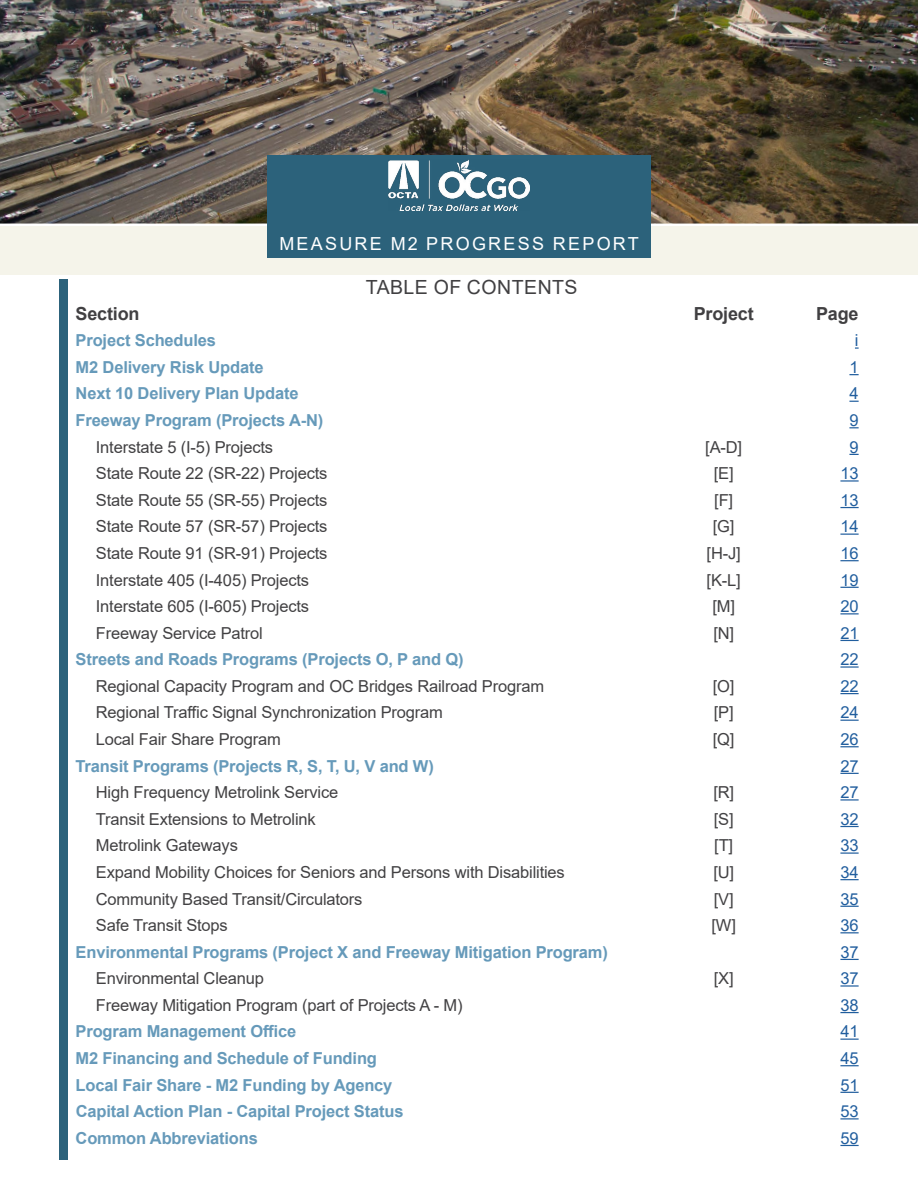
<style>
.page{position:relative;width:918px;height:1188px;background:#fff}
.page>*{position:absolute;margin:0;border:0;box-sizing:border-box;transform-origin:0 0}
.t1{font:19.5px "Arial";letter-spacing:.025em;color:#414042}
.t2{font:18px "Arial";letter-spacing:.125em;color:#fff}
.t3{font:700 18px "Arial";letter-spacing:-.01em;color:#414042}
.t4{font:16.5px "Arial";letter-spacing:-.01em;color:#424143}
.t5{font:700 16.5px/26.5px "Arial";letter-spacing:-.01em;color:#669aba}
.t6{font:16.5px "Arial";letter-spacing:-.01em;color:#215e9e}
</style>
<div class="page">
<div style="left:0;top:226px;width:918px;height:48px;background:#f5f4ea"></div>
<div style="left:59px;top:280px;width:8px;height:880px;background:#2c627b"></div>
<svg style="left:840px;top:480px;width:19px;height:2px"></svg>
<svg style="left:840px;top:507px;width:19px;height:1px"></svg>
<svg style="left:840px;top:534px;width:19px;height:1px"></svg>
<svg style="left:840px;top:560px;width:19px;height:1px"></svg>
<svg style="left:840px;top:587px;width:19px;height:1px"></svg>
<svg style="left:840px;top:613px;width:19px;height:1px"></svg>
<svg style="left:840px;top:640px;width:19px;height:1px"></svg>
<svg style="left:840px;top:666px;width:19px;height:2px"></svg>
<svg style="left:840px;top:693px;width:19px;height:1px"></svg>
<svg style="left:840px;top:720px;width:19px;height:1px"></svg>
<svg style="left:840px;top:746px;width:19px;height:1px"></svg>
<svg style="left:840px;top:773px;width:19px;height:1px"></svg>
<svg style="left:840px;top:799px;width:19px;height:2px"></svg>
<svg style="left:840px;top:826px;width:19px;height:1px"></svg>
<svg style="left:840px;top:852px;width:19px;height:2px"></svg>
<svg style="left:840px;top:879px;width:19px;height:1px"></svg>
<svg style="left:840px;top:906px;width:19px;height:1px"></svg>
<svg style="left:840px;top:932px;width:19px;height:1px"></svg>
<svg style="left:840px;top:959px;width:19px;height:1px"></svg>
<svg style="left:840px;top:985px;width:19px;height:2px"></svg>
<svg style="left:840px;top:1012px;width:19px;height:1px"></svg>
<svg style="left:840px;top:1039px;width:19px;height:1px"></svg>
<svg style="left:840px;top:1065px;width:19px;height:1px"></svg>
<svg style="left:840px;top:1092px;width:19px;height:1px"></svg>
<svg style="left:840px;top:1118px;width:19px;height:1px"></svg>
<svg style="left:840px;top:1145px;width:19px;height:1px"></svg>
<img style="left:0;top:0;width:918px;height:224px">
<div style="left:267px;top:155px;width:384px;height:103px;background:#2c627b"></div>
<img style="left:388px;top:160px;width:142px;height:51px">
<p class="t2" style="left:279px;top:232px;width:361px">MEASURE M2 PROGRESS REPORT</p>
<p class="t1" style="left:366px;top:274px;width:213px">TABLE OF CONTENTS</p>
<p class="t3" style="left:76px;top:301px;width:65px">Section</p>
<p class="t3" style="left:694px;top:301px;width:61px">Project</p>
<p class="t3" style="left:816px;top:301px;width:44px">Page</p>
<p class="t5" style="left:76px;top:327px;width:142px">Project Schedules</p>
<p class="t6" style="left:855px;top:329px;width:5px">i</p>
<p class="t5" style="left:76px;top:354px;width:190px">M2 Delivery Risk Update</p>
<p class="t6" style="left:849px;top:356px;width:11px">1</p>
<p class="t5" style="left:76px;top:381px;width:224px">Next 10 Delivery Plan Update</p>
<p class="t6" style="left:849px;top:382px;width:11px">4</p>
<p class="t5" style="left:76px;top:407px;width:249px">Freeway Program (Projects A-N)</p>
<p class="t6" style="left:849px;top:409px;width:11px">9</p>
<p class="t4" style="left:96px;top:435px;width:179px">Interstate 5 (I-5) Projects</p>
<p class="t4" style="left:705px;top:435px;width:38px">[A-D]</p>
<p class="t6" style="left:849px;top:435px;width:11px">9</p>
<p class="t4" style="left:96px;top:462px;width:233px">State Route 22 (SR-22) Projects</p>
<p class="t4" style="left:714px;top:462px;width:21px">[E]</p>
<p class="t6" style="left:840px;top:462px;width:20px">13</p>
<p class="t4" style="left:96px;top:489px;width:233px">State Route 55 (SR-55) Projects</p>
<p class="t4" style="left:714px;top:489px;width:20px">[F]</p>
<p class="t6" style="left:840px;top:489px;width:20px">13</p>
<p class="t4" style="left:96px;top:515px;width:233px">State Route 57 (SR-57) Projects</p>
<p class="t4" style="left:713px;top:515px;width:23px">[G]</p>
<p class="t6" style="left:840px;top:515px;width:20px">14</p>
<p class="t4" style="left:96px;top:542px;width:233px">State Route 91 (SR-91) Projects</p>
<p class="t4" style="left:707px;top:542px;width:36px">[H-J]</p>
<p class="t6" style="left:840px;top:542px;width:20px">16</p>
<p class="t4" style="left:96px;top:568px;width:215px">Interstate 405 (I-405) Projects</p>
<p class="t4" style="left:707px;top:568px;width:36px">[K-L]</p>
<p class="t6" style="left:840px;top:568px;width:20px">19</p>
<p class="t4" style="left:96px;top:595px;width:215px">Interstate 605 (I-605) Projects</p>
<p class="t4" style="left:712px;top:595px;width:24px">[M]</p>
<p class="t6" style="left:840px;top:595px;width:20px">20</p>
<p class="t4" style="left:96px;top:622px;width:169px">Freeway Service Patrol</p>
<p class="t4" style="left:713px;top:622px;width:22px">[N]</p>
<p class="t6" style="left:840px;top:622px;width:20px">21</p>
<p class="t5" style="left:76px;top:646px;width:390px">Streets and Roads Programs (Projects O, P and Q)</p>
<p class="t6" style="left:840px;top:648px;width:20px">22</p>
<p class="t4" style="left:96px;top:675px;width:450px">Regional Capacity Program and OC Bridges Railroad Program</p>
<p class="t4" style="left:713px;top:675px;width:23px">[O]</p>
<p class="t6" style="left:840px;top:675px;width:20px">22</p>
<p class="t4" style="left:96px;top:701px;width:349px">Regional Traffic Signal Synchronization Program</p>
<p class="t4" style="left:714px;top:701px;width:21px">[P]</p>
<p class="t6" style="left:840px;top:701px;width:20px">24</p>
<p class="t4" style="left:96px;top:728px;width:187px">Local Fair Share Program</p>
<p class="t4" style="left:713px;top:728px;width:23px">[Q]</p>
<p class="t6" style="left:840px;top:728px;width:20px">26</p>
<p class="t5" style="left:76px;top:753px;width:360px">Transit Programs (Projects R, S, T, U, V and W)</p>
<p class="t6" style="left:840px;top:754px;width:20px">27</p>
<p class="t4" style="left:96px;top:781px;width:244px">High Frequency Metrolink Service</p>
<p class="t4" style="left:713px;top:781px;width:22px">[R]</p>
<p class="t6" style="left:840px;top:781px;width:20px">27</p>
<p class="t4" style="left:96px;top:808px;width:222px">Transit Extensions to Metrolink</p>
<p class="t4" style="left:714px;top:808px;width:21px">[S]</p>
<p class="t6" style="left:840px;top:808px;width:20px">32</p>
<p class="t4" style="left:96px;top:834px;width:144px">Metrolink Gateways</p>
<p class="t4" style="left:714px;top:834px;width:20px">[T]</p>
<p class="t6" style="left:840px;top:834px;width:20px">33</p>
<p class="t4" style="left:96px;top:861px;width:471px">Expand Mobility Choices for Seniors and Persons with Disabilities</p>
<p class="t4" style="left:713px;top:861px;width:22px">[U]</p>
<p class="t6" style="left:840px;top:861px;width:20px">34</p>
<p class="t4" style="left:96px;top:887px;width:268px">Community Based Transit/Circulators</p>
<p class="t4" style="left:714px;top:887px;width:21px">[V]</p>
<p class="t6" style="left:840px;top:887px;width:20px">35</p>
<p class="t4" style="left:96px;top:914px;width:134px">Safe Transit Stops</p>
<p class="t4" style="left:712px;top:914px;width:26px">[W]</p>
<p class="t6" style="left:840px;top:914px;width:20px">36</p>
<p class="t5" style="left:76px;top:939px;width:534px">Environmental Programs (Project X and Freeway Mitigation Program)</p>
<p class="t6" style="left:840px;top:941px;width:20px">37</p>
<p class="t4" style="left:96px;top:967px;width:170px">Environmental Cleanup</p>
<p class="t4" style="left:714px;top:967px;width:21px">[X]</p>
<p class="t6" style="left:840px;top:967px;width:20px">37</p>
<p class="t4" style="left:96px;top:994px;width:368px">Freeway Mitigation Program (part of Projects A - M)</p>
<p class="t6" style="left:840px;top:994px;width:20px">38</p>
<p class="t5" style="left:76px;top:1019px;width:222px">Program Management Office</p>
<p class="t6" style="left:840px;top:1020px;width:20px">41</p>
<p class="t5" style="left:76px;top:1045px;width:303px">M2 Financing and Schedule of Funding</p>
<p class="t6" style="left:840px;top:1047px;width:20px">45</p>
<p class="t5" style="left:76px;top:1072px;width:318px">Local Fair Share - M2 Funding by Agency</p>
<p class="t6" style="left:840px;top:1073px;width:20px">51</p>
<p class="t5" style="left:76px;top:1098px;width:329px">Capital Action Plan - Capital Project Status<br>Common Abbreviations</p>
<p class="t6" style="left:840px;top:1100px;width:20px">53</p>
<p class="t6" style="left:840px;top:1127px;width:20px">59</p>
</div>
